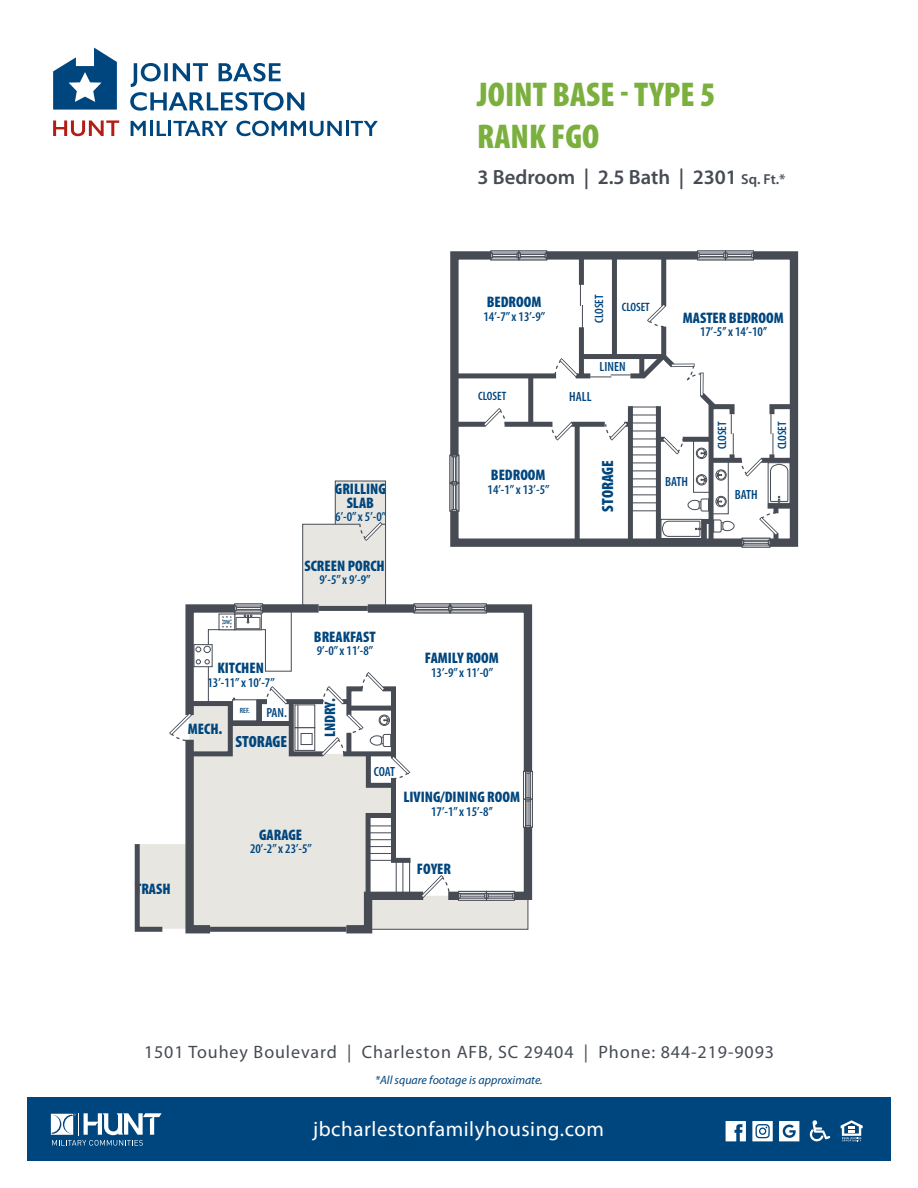
<style>
.page{position:relative;width:918px;height:1188px;background:#fff}
.page>*{position:absolute;margin:0;border:0;box-sizing:border-box;transform-origin:0 0}
.t1{font:900 condensed 34.5px/41.4px "Myriad Pro";color:#7bb03f}
.t2{font:21px "Myriad Pro";letter-spacing:.025em;color:#fff}
.t3{font:600 20.55px "Myriad Pro";color:#464b54}
.t4{font:18px "Myriad Pro";letter-spacing:.05em;color:#464b54}
.t5{font:900 condensed 16.35px "Myriad Pro";color:#00467e}
.t6{font:900 condensed 15.3px/13.6px "Myriad Pro";color:#00467e;text-align:center}
.t7{font:600 condensed 13.35px "Myriad Pro";color:#00467e}
.t8{font:600 condensed 12.15px "Myriad Pro";color:#00467e}
.t9{font:italic 12px "Myriad Pro";color:#00467e}
.t10{font:600 condensed 7.65px "Myriad Pro";color:#00467e}
.t11{font:600 condensed 6px "Myriad Pro";color:#00467e}
.s1{font-size:14.4px}
</style>
<div class="page">
<div style="left:27px;top:1098px;width:864px;height:63px;background:#00467e"></div>
<svg style="left:51px;top:1113px;width:111px;height:33px"></svg>
<svg style="left:841px;top:1120px;width:22px;height:21px"></svg>
<svg style="left:810px;top:1120px;width:20px;height:21px"></svg>
<svg style="left:726px;top:1121px;width:20px;height:20px"></svg>
<svg style="left:779px;top:1121px;width:20px;height:20px"></svg>
<svg style="left:752px;top:1121px;width:21px;height:20px"></svg>
<svg style="left:53px;top:120px;width:66px;height:16px"></svg>
<svg style="left:131px;top:121px;width:15px;height:15px"></svg>
<hr style="left:150px;top:121px;width:3px;height:15px;background:#00467e">
<svg style="left:157px;top:121px;width:9px;height:15px"></svg>
<hr style="left:168px;top:121px;width:3px;height:15px;background:#00467e">
<svg style="left:173px;top:121px;width:55px;height:15px"></svg>
<svg style="left:236px;top:121px;width:106px;height:15px"></svg>
<hr style="left:346px;top:121px;width:3px;height:15px;background:#00467e">
<svg style="left:351px;top:121px;width:27px;height:15px"></svg>
<svg style="left:53px;top:48px;width:64px;height:62px"></svg>
<svg style="left:130px;top:63px;width:174px;height:48px"></svg>
<svg style="left:134px;top:250px;width:665px;height:684px"></svg>
<h1 class="t1" style="left:477px;top:73px;width:240px">JOINT BASE - TYPE 5<br>RANK FGO</h1>
<h3 class="t3" style="left:477px;top:164px;width:310px">3 Bedroom | 2.5 Bath | 2301 <span class="s1">Sq. Ft.*</span></h3>
<p class="t8" style="left:592px;top:323px;width:30px;rotate:-90deg">CLOSET</p>
<p class="t6" style="left:487px;top:295px;width:56px">BEDROOM</p>
<p class="t7" style="left:483px;top:308px;width:63px">14’-7’’ x 13’-9’’</p>
<p class="t6" style="left:683px;top:311px;width:102px">MASTER BEDROOM</p>
<p class="t7" style="left:700px;top:324px;width:69px">17’-5’’ x 14’-10’’</p>
<p class="t8" style="left:622px;top:299px;width:30px">CLOSET</p>
<p class="t8" style="left:478px;top:389px;width:30px">CLOSET</p>
<p class="t7" style="left:569px;top:388px;width:24px">HALL</p>
<p class="t7" style="left:600px;top:358px;width:28px">LINEN</p>
<p class="t6" style="left:135px;top:882px;width:37px">TRASH</p>
<p class="t6" style="left:335px;top:482px;width:53px">GRILLING<br>SLAB</p>
<p class="t7" style="left:335px;top:509px;width:53px">6’-0’’ x 5’-0’’</p>
<p class="t6" style="left:491px;top:468px;width:56px">BEDROOM</p>
<p class="t7" style="left:488px;top:481px;width:63px">14’-1’’ x 13’-5’’</p>
<p class="t6" style="left:305px;top:559px;width:82px">SCREEN PORCH</p>
<p class="t7" style="left:320px;top:572px;width:53px">9’-5’’ x 9’-9’’</p>
<p class="t11" style="left:223px;top:618px;width:8px">DW</p>
<p class="t6" style="left:217px;top:661px;width:48px">KITCHEN</p>
<p class="t7" style="left:207px;top:674px;width:69px">13’-11’’ x 10’-7’’</p>
<p class="t6" style="left:188px;top:722px;width:36px">MECH.</p>
<p class="t7" style="left:266px;top:705px;width:22px">PAN.</p>
<p class="t10" style="left:240px;top:706px;width:12px">REF.</p>
<p class="t5" style="left:236px;top:731px;width:53px">STORAGE</p>
<p class="t6" style="left:314px;top:629px;width:63px">BREAKFAST</p>
<p class="t7" style="left:317px;top:642px;width:58px">9’-0’’ x 11’-8’’</p>
<p class="t6" style="left:323px;top:737px;width:40px;rotate:-90deg">LNDRY.</p>
<p class="t7" style="left:374px;top:763px;width:23px">COAT</p>
<p class="t6" style="left:259px;top:827px;width:44px">GARAGE</p>
<p class="t7" style="left:250px;top:840px;width:63px">20’-2’’ x 23’-5’’</p>
<p class="t6" style="left:425px;top:651px;width:75px">FAMILY ROOM</p>
<p class="t7" style="left:431px;top:664px;width:63px">13’-9’’ x 11’-0’’</p>
<p class="t6" style="left:403px;top:790px;width:118px">LIVING/DINING ROOM</p>
<p class="t7" style="left:431px;top:803px;width:63px">17’-1’’ x 15’-8’’</p>
<p class="t6" style="left:417px;top:862px;width:36px">FOYER</p>
<p class="t5" style="left:597px;top:512px;width:53px;rotate:-90deg">STORAGE</p>
<p class="t7" style="left:665px;top:473px;width:24px">BATH</p>
<p class="t8" style="left:715px;top:449px;width:30px;rotate:-90deg">CLOSET</p>
<p class="t8" style="left:775px;top:449px;width:30px;rotate:-90deg">CLOSET</p>
<p class="t7" style="left:735px;top:486px;width:24px">BATH</p>
<h3 class="t4" style="left:144px;top:1041px;width:632px">1501 Touhey Boulevard | Charleston AFB, SC 29404 | Phone: 844-219-9093</h3>
<p class="t9" style="left:375px;top:1072px;width:169px">*All square footage is approximate.</p>
<h2 class="t2" style="left:313px;top:1116px;width:292px">jbcharlestonfamilyhousing.com</h2>
</div>
